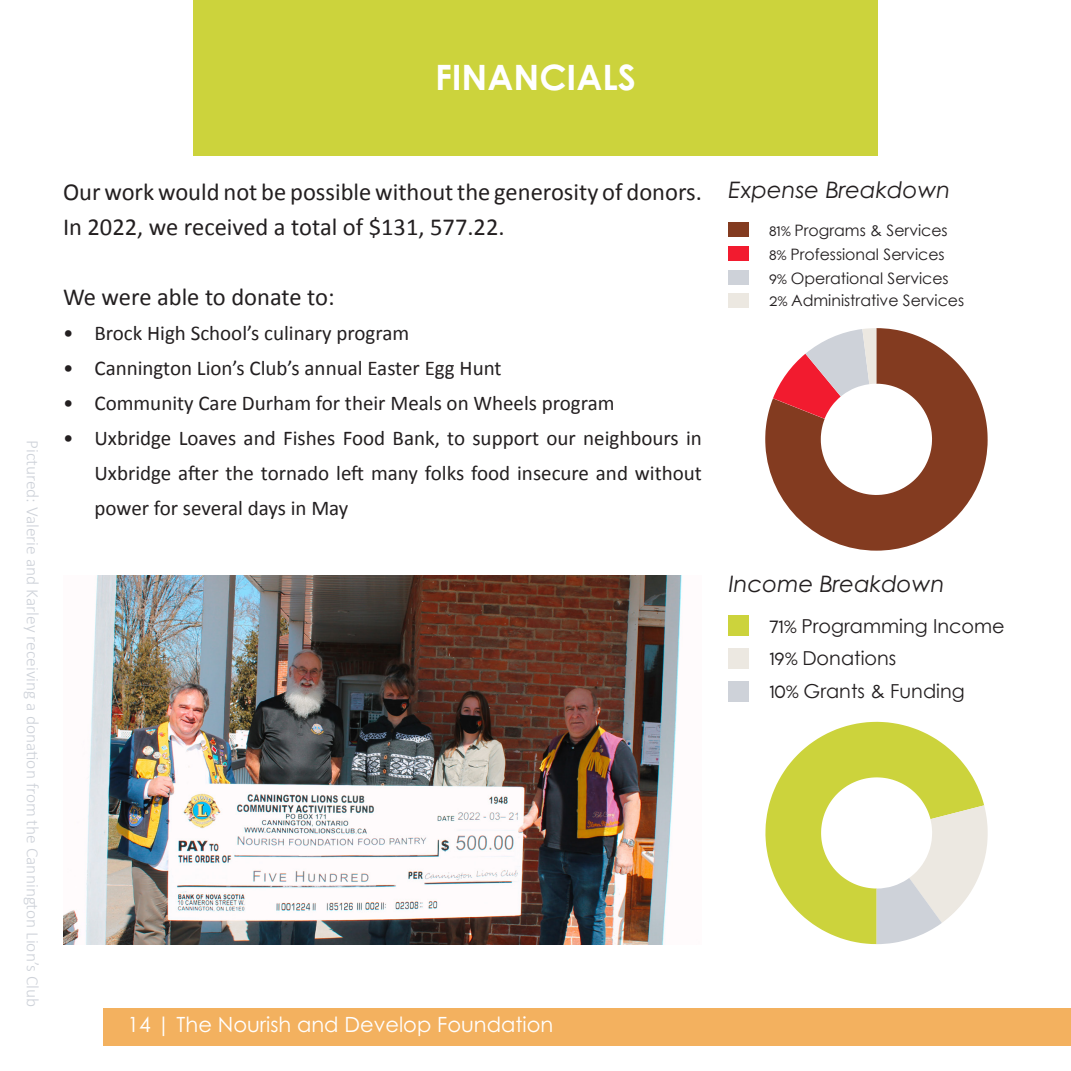
<style>
.page{position:relative;width:1071px;height:1071px;background:#fff}
.page>*{position:absolute;margin:0;border:0;box-sizing:border-box;transform-origin:0 0}
.t1{font:700 35px "Century Gothic Pro";color:#fff}
.t2{font:24.5px/35px "Calibri";color:#231f20}
.t3{font:italic 22.75px "Century Gothic Pro";color:#231f20}
.t4{font:21px/35px "Calibri";color:#231f20;text-align:justify}
.t5{font:21px "Century Gothic Pro";color:#fff}
.t6{font:19.25px "Century Gothic";color:#231f20}
.t7{font:300 17.5px "Calibri";color:#ced2d9}
.t8{font:15.75px/22.4px "Century Gothic";color:#231f20}
.s1{font-family:"Century Gothic Pro";font-style:italic;font-size:22.75px}
.s2{font-family:"LEMONMILK";font-weight:300;font-size:12.25px}
.s3{font-family:"LEMONMILK";font-weight:300;font-size:15.75px}
</style>
<div class="page">
<svg style="left:765px;top:722px;width:219px;height:222px;fill:#ccd33c"></svg>
<svg style="left:877px;top:805px;width:111px;height:139px"></svg>
<div style="left:729px;top:616px;width:20px;height:20px;background:#ccd33c"></div>
<div style="left:728px;top:222px;width:21px;height:15px;background:#833b20"></div>
<div style="left:729px;top:648px;width:20px;height:21px;background:#ece8e1"></div>
<div style="left:728px;top:246px;width:21px;height:15px;background:#f21b2f"></div>
<div style="left:729px;top:681px;width:20px;height:20px;background:#ced2d9"></div>
<div style="left:728px;top:270px;width:21px;height:15px;background:#ced2d9"></div>
<div style="left:728px;top:293px;width:21px;height:15px;background:#ece8e1"></div>
<svg style="left:765px;top:328px;width:223px;height:223px;fill:#833b20"></svg>
<svg style="left:773px;top:328px;width:103px;height:91px"></svg>
<div style="left:193px;top:0;width:685px;height:155px;background:#ccd33c"></div>
<img style="left:63px;top:575px;width:619px;height:369px">
<div style="left:103px;top:1008px;width:968px;height:38px;background:#f3b15f"></div>
<h1 class="t1" style="left:435px;top:55px;width:202px">FINANCIALS</h1>
<p class="t7" style="left:43px;top:440px;width:569px;rotate:90deg">Pictured: Valerie and Karley receiving a donation from the Cannington Lion’s Club</p>
<p class="t2" style="left:63px;top:174px;width:889px">Our work would not be possible without the generosity of donors. <span class="s1">Expense Breakdown<br></span>In 2022, we received a total of $131, 577.22.</p>
<p class="t8" style="left:769px;top:218px;width:180px"><span class="s2">81%</span> Programs &amp; Services</p>
<p class="t2" style="left:63px;top:279px;width:273px">We were able to donate to:</p>
<p class="t4" style="left:63px;top:315px;width:348px">• Brock High School’s culinary program</p>
<p class="t4" style="left:63px;top:350px;width:440px">• Cannington Lion’s Club’s annual Easter Egg Hunt</p>
<p class="t4" style="left:63px;top:385px;width:553px">• Community Care Durham for their Meals on Wheels program</p>
<p class="t4" style="left:94px;top:420px;width:609px;text-indent:-32px">• Uxbridge Loaves and Fishes Food Bank, to support our neighbours in Uxbridge after the tornado left many folks food insecure and without power for several days in May</p>
<p class="t8" style="left:769px;top:242px;width:177px"><span class="s2">8%</span> Professional Services</p>
<p class="t8" style="left:769px;top:266px;width:197px"><span class="s2">9%</span> Operational Services<br><span class="s2">2%</span> Administrative Services</p>
<p class="t3" style="left:729px;top:570px;width:217px">Income Breakdown</p>
<p class="t6" style="left:769px;top:612px;width:237px"><span class="s3">71%</span> Programming Income</p>
<p class="t6" style="left:769px;top:645px;width:129px"><span class="s3">19%</span> Donations</p>
<p class="t6" style="left:769px;top:678px;width:197px"><span class="s3">10%</span> Grants &amp; Funding</p>
<p class="t5" style="left:128px;top:1012px;width:427px">14 | The Nourish and Develop Foundation</p>
</div>
